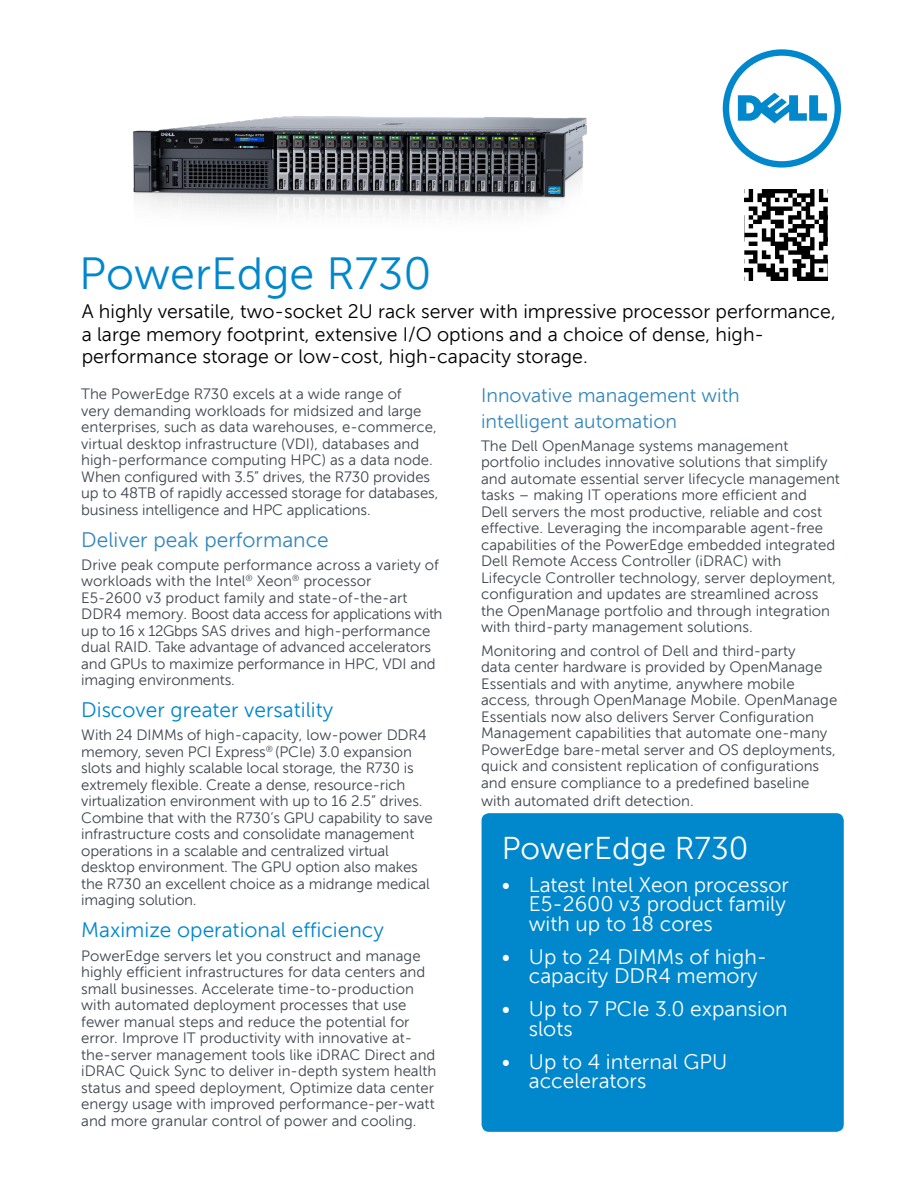
<style>
.page{position:relative;width:918px;height:1188px;background:#fff}
.page>*{position:absolute;margin:0;border:0;box-sizing:border-box;transform-origin:0 0}
.t1{font:45px "Museo Sans For Dell";color:#0087cc}
.t2{font:31.5px "Museo Sans For Dell";color:#fff}
.t3{font:21px/19.5px "Museo Sans For Dell";color:#fff}
.t4{font:21px "Museo Sans For Dell";color:#0087cc}
.t5{font:21px "Museo Sans For Dell";color:#3687ba}
.t6{font:19.5px/22.5px "Museo Sans For Dell";color:#000}
.t7{font:19.5px/25.2px "Museo Sans For Dell";color:#3687ba}
.t8{font:15px/16.5px "Museo Sans For Dell";color:#3f454f}
</style>
<div class="page">
<svg style="left:723px;top:49px;width:118px;height:119px"></svg>
<img style="left:132px;top:116px;width:455px;height:99px">
<div style="left:482px;top:813px;width:362px;height:319px;background:#0087cc;border-radius:7px"></div>
<img style="left:744px;top:189px;width:84px;height:92px">
<h1 class="t1" style="left:79px;top:249px;width:354px">PowerEdge R730</h1>
<h3 class="t6" style="left:82px;top:300px;width:756px">A highly versatile, two-socket 2U rack server with impressive processor performance, a large memory footprint, extensive I/O options and a choice of dense, high&shy;performance storage or low-cost, high-capacity storage.</h3>
<p class="t8" style="left:81px;top:386px;width:359px">The PowerEdge R730 excels at a wide range of<br>very demanding workloads for midsized and large enterprises, such as data warehouses, e-commerce, virtual desktop infrastructure (VDI), databases and high-performance computing HPC) as a data node.<br>When configured with 3.5” drives, the R730 provides up to 48TB of rapidly accessed storage for databases, business intelligence and HPC applications.</p>
<h3 class="t5" style="left:81px;top:528px;width:249px">Deliver peak performance</h3>
<p class="t8" style="left:81px;top:556px;width:363px">Drive peak compute performance across a variety of workloads with the Intel<sup>®</sup> Xeon<sup>®</sup> processor<br>E5-2600 v3 product family and state-of-the-art DDR4 memory. Boost data access for applications with up to 16 x 12Gbps SAS drives and high-performance dual RAID. Take advantage of advanced accelerators and GPUs to maximize performance in HPC, VDI and imaging environments.</p>
<h3 class="t4" style="left:81px;top:699px;width:253px">Discover greater versatility</h3>
<p class="t8" style="left:81px;top:727px;width:353px">With 24 DIMMs of high-capacity, low-power DDR4 memory, seven PCI Express<sup>®</sup> (PCIe) 3.0 expansion slots and highly scalable local storage, the R730 is extremely flexible. Create a dense, resource-rich virtualization environment with up to 16 2.5” drives.<br>Combine that with the R730’s GPU capability to save infrastructure costs and consolidate management operations in a scalable and centralized virtual desktop environment. The GPU option also makes the R730 an excellent choice as a midrange medical imaging solution.</p>
<h3 class="t4" style="left:81px;top:919px;width:304px">Maximize operational efficiency</h3>
<p class="t8" style="left:81px;top:947px;width:357px">PowerEdge servers let you construct and manage highly efficient infrastructures for data centers and small businesses. Accelerate time-to-production with automated deployment processes that use fewer manual steps and reduce the potential for error. Improve IT productivity with innovative at&shy;the-server management tools like iDRAC Direct and iDRAC Quick Sync to deliver in-depth system health status and speed deployment, Optimize data center energy usage with improved performance-per-watt and more granular control of power and cooling.</p>
<h3 class="t7" style="left:481px;top:383px;width:260px">Innovative management with intelligent automation</h3>
<p class="t8" style="left:481px;top:438px;width:360px">The Dell OpenManage systems management portfolio includes innovative solutions that simplify and automate essential server lifecycle management tasks – making IT operations more efficient and<br>Dell servers the most productive, reliable and cost effective. Leveraging the incomparable agent-free capabilities of the PowerEdge embedded integrated Dell Remote Access Controller (iDRAC) with Lifecycle Controller technology, server deployment, configuration and updates are streamlined across the OpenManage portfolio and through integration with third-party management solutions.</p>
<p class="t8" style="left:481px;top:642px;width:358px">Monitoring and control of Dell and third-party<br>data center hardware is provided by OpenManage Essentials and with anytime, anywhere mobile access, through OpenManage Mobile. OpenManage Essentials now also delivers Server Configuration Management capabilities that automate one-many PowerEdge bare-metal server and OS deployments, quick and consistent replication of configurations and ensure compliance to a predefined baseline</p>
<p class="t8" style="left:481px;top:792px;width:214px">with automated drift detection.</p>
<h2 class="t2" style="left:502px;top:831px;width:248px">PowerEdge R730</h2>
<h3 class="t3" style="left:529px;top:875px;width:262px;text-indent:-27px">• Latest Intel Xeon processor<br>E5-2600 v3 product family with up to 18 cores</h3>
<h3 class="t3" style="left:529px;top:947px;width:240px;text-indent:-27px">• Up to 24 DIMMs of high&shy;capacity DDR4 memory</h3>
<h3 class="t3" style="left:529px;top:999px;width:260px;text-indent:-27px">• Up to 7 PCIe 3.0 expansion slots</h3>
<h3 class="t3" style="left:529px;top:1052px;width:200px;text-indent:-27px">• Up to 4 internal GPU accelerators</h3>
</div>
